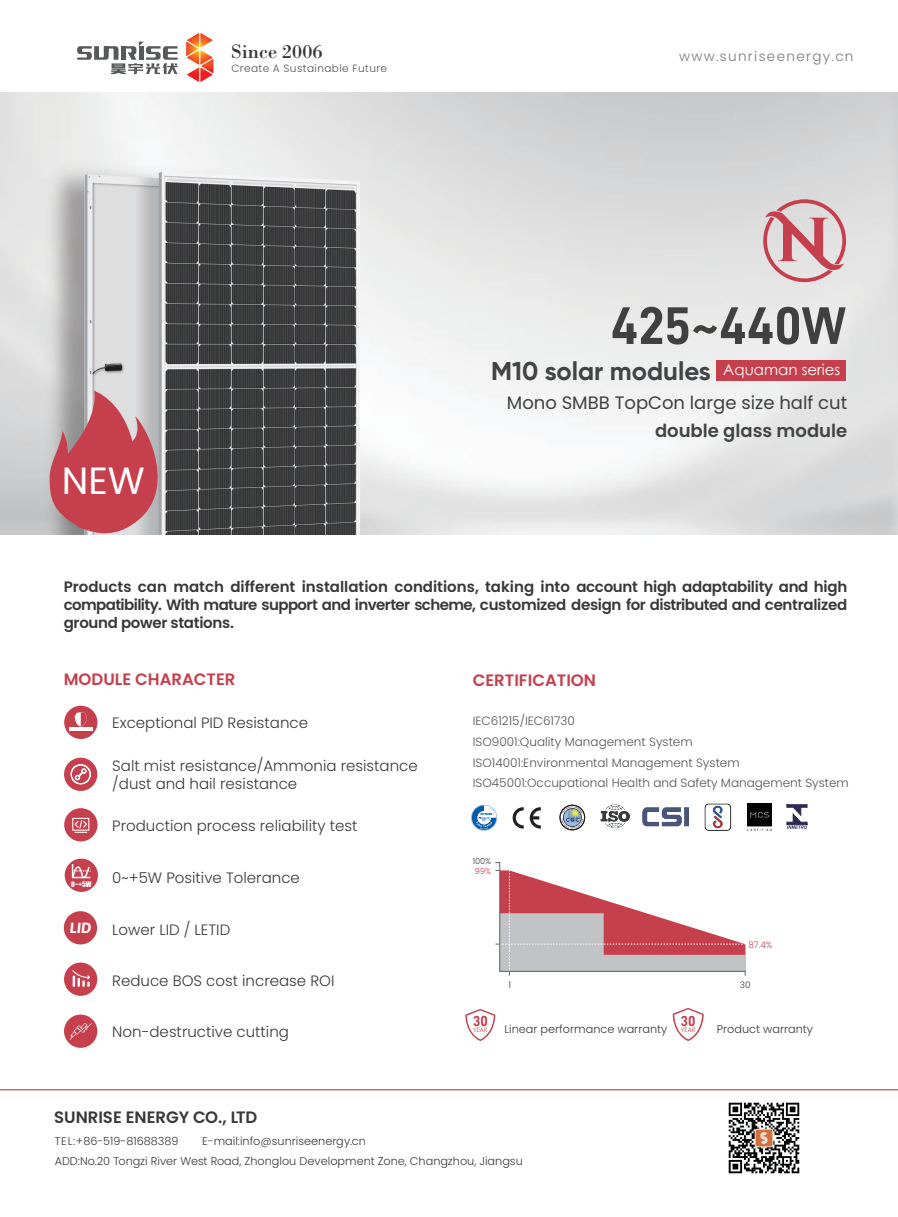
<style>
.page{position:relative;width:898px;height:1217px;background:#fff}
.page>*{position:absolute;margin:0;border:0;box-sizing:border-box;transform-origin:0 0}
.t1{font:53.1px "D DIN Bold";color:#404041}
.t2{font:37.8px "Poppins";color:#fff}
.t3{font:700 25.65px "Gilroy";color:#424344}
.t4{font:20.25px "Bodoni Std";color:#383839}
.t5{font:18px "Poppins";color:#404041}
.t6{font:600 18px "Poppins";color:#424344}
.t7{font:600 16.5px "Poppins";color:#c63f4d}
.t8{font:600 16.5px "Poppins";color:#383839}
.t9{font:600 15px/18px "Poppins";letter-spacing:-.02em;color:#383839;text-align:justify}
.t10{font:300 15px/18px "Poppins";color:#383839}
.t11{font:15px "Century Gothic";color:#fff}
.t12{font:italic 700 14.7px "Asap";color:#fff}
.t13{font:14.4px "D DIN Bold";color:#c63f4d}
.t14{font:300 13.5px "Poppins";letter-spacing:.1em;color:#797a7e}
.t15{font:300 12px/20.5px "Poppins";color:#515354}
.t16{font:300 11.25px "Poppins";color:#383839}
.t17{font:300 10.5px "Poppins";letter-spacing:.04em;color:#515354}
.t18{font:300 9px "Poppins";color:#c63f4d}
.t19{font:300 9px "Poppins";color:#383839}
.t20{font:300 8.25px "Poppins";color:#383839}
.t21{font:300 8.25px "Poppins";color:#c63f4d}
.t22{font:6.9px "Impact";color:#fff}
.t23{font:300 6.45px "Poppins";color:#c63f4d}
.t24{font:300 6.15px "Poppins";color:#c63f4d}
</style>
<div class="page">
<div style="left:64px;top:910px;width:33px;height:34px;background:#c63f4d;border-radius:50%"></div>
<div style="left:64px;top:705px;width:33px;height:33px;background:#c63f4d;border-radius:50%"></div>
<hr style="left:69px;top:727px;width:24px;height:3px;background:#fff">
<svg style="left:74px;top:712px;width:13px;height:15px"></svg>
<div style="left:65px;top:858px;width:33px;height:33px;background:#c63f4d;border-radius:50%"></div>
<svg style="left:71px;top:862px;width:21px;height:16px"></svg>
<div style="left:64px;top:808px;width:33px;height:33px;background:#c63f4d;border-radius:50%"></div>
<svg style="left:72px;top:817px;width:17px;height:15px"></svg>
<div style="left:64px;top:757px;width:33px;height:33px;background:#c63f4d;border-radius:50%"></div>
<svg style="left:71px;top:764px;width:20px;height:20px"></svg>
<div style="left:64px;top:962px;width:33px;height:33px;background:#c63f4d;border-radius:50%"></div>
<svg style="left:72px;top:970px;width:18px;height:16px"></svg>
<div style="left:64px;top:1014px;width:33px;height:33px;background:#c63f4d;border-radius:50%"></div>
<svg style="left:70px;top:1023px;width:22px;height:16px"></svg>
<img style="left:747px;top:803px;width:24px;height:28px">
<svg style="left:561px;top:806px;width:22px;height:22px"></svg>
<div style="left:559px;top:804px;width:26px;height:26px;border:1px solid #231f20;border-radius:50%"></div>
<svg style="left:471px;top:804px;width:25px;height:26px"></svg>
<svg style="left:512px;top:807px;width:11px;height:21px"></svg>
<svg style="left:529px;top:807px;width:11px;height:21px"></svg>
<svg style="left:786px;top:804px;width:20px;height:24px"></svg>
<img style="left:642px;top:807px;width:47px;height:20px">
<img style="left:704px;top:803px;width:28px;height:28px">
<img style="left:600px;top:804px;width:30px;height:25px">
<svg style="left:465px;top:1009px;width:30px;height:31px"></svg>
<svg style="left:672px;top:1008px;width:31px;height:32px"></svg>
<svg style="left:495px;top:862px;width:250px;height:113px"></svg>
<img style="left:0;top:92px;width:897px;height:442px">
<img style="left:37px;top:136px;width:204px;height:398px">
<svg style="left:186px;top:33px;width:27px;height:49px"></svg>
<svg style="left:77px;top:42px;width:100px;height:32px"></svg>
<img style="left:728px;top:1102px;width:72px;height:72px">
<img style="left:52px;top:149px;width:308px;height:385px">
<div style="left:716px;top:359px;width:129px;height:21px;background:#c63f4d"></div>
<hr style="left:0;top:1089px;width:897px;height:1px;background:#ad292e">
<svg style="left:50px;top:390px;width:135px;height:143px;background:#b06971"></svg>
<svg style="left:763px;top:199px;width:82px;height:83px;background:#d7adb2"></svg>
<h3 class="t4" style="left:231px;top:39px;width:93px">Since 2006</h3>
<p class="t14" style="left:678px;top:49px;width:176px">www.sunriseenergy.cn</p>
<p class="t17" style="left:231px;top:62px;width:157px">Create A Sustainable Future</p>
<h1 class="t1" style="left:610px;top:296px;width:236px">425~440W</h1>
<p class="t11" style="left:723px;top:359px;width:118px">Aquaman series</p>
<h3 class="t3" style="left:491px;top:355px;width:221px">M10 solar modules</h3>
<h2 class="t2" style="left:62px;top:459px;width:85px">NEW</h2>
<p class="t5" style="left:506px;top:392px;width:342px">Mono SMBB TopCon large size half cut</p>
<p class="t6" style="left:654px;top:420px;width:194px">double glass module</p>
<p class="t9" style="left:64px;top:578px;width:784px">Products can match different installation conditions, taking into account high adaptability and high compatibility. With mature support and inverter scheme, customized design for distributed and centralized ground power stations.</p>
<p class="t7" style="left:64px;top:669px;width:173px">MODULE CHARACTER</p>
<p class="t10" style="left:112px;top:714px;width:197px">Exceptional PID Resistance</p>
<p class="t22" style="left:71px;top:878px;width:22px">0~+5W</p>
<p class="t10" style="left:112px;top:757px;width:307px">Salt mist resistance/Ammonia resistance /dust and hail resistance</p>
<p class="t10" style="left:112px;top:816px;width:246px">Production process reliability test</p>
<p class="t10" style="left:112px;top:868px;width:189px">0~+5W Positive Tolerance</p>
<p class="t12" style="left:70px;top:917px;width:23px">LID</p>
<p class="t10" style="left:112px;top:920px;width:119px">Lower LID / LETID</p>
<p class="t10" style="left:112px;top:971px;width:223px">Reduce BOS cost increase ROI</p>
<p class="t7" style="left:472px;top:670px;width:125px">CERTIFICATION</p>
<p class="t15" style="left:472px;top:710px;width:377px">IEC61215/IEC61730<br>ISO9001:Quality Management System<br>ISO14001:Environmental Management System ISO45001:Occupational Health and Safety Management System</p>
<p class="t20" style="left:472px;top:855px;width:20px">100%</p>
<p class="t21" style="left:474px;top:865px;width:18px">99%</p>
<p class="t18" style="left:748px;top:938px;width:26px">87.4%</p>
<p class="t19" style="left:508px;top:979px;width:4px">1</p>
<p class="t19" style="left:739px;top:979px;width:12px">30</p>
<p class="t13" style="left:680px;top:1012px;width:16px">30</p>
<p class="t23" style="left:680px;top:1025px;width:16px">YEAR</p>
<p class="t13" style="left:473px;top:1012px;width:16px">30</p>
<p class="t24" style="left:473px;top:1026px;width:16px">YEAR</p>
<p class="t10" style="left:112px;top:1022px;width:178px">Non-destructive cutting</p>
<p class="t16" style="left:504px;top:1022px;width:164px">Linear performance warranty</p>
<p class="t16" style="left:716px;top:1022px;width:98px">Product warranty</p>
<p class="t8" style="left:54px;top:1107px;width:205px">SUNRISE ENERGY CO., LTD</p>
<p class="t16" style="left:55px;top:1134px;width:125px">TEL:+86-519-81688389</p>
<p class="t16" style="left:202px;top:1134px;width:165px">E-mail:info@sunriseenergy.cn</p>
<p class="t16" style="left:55px;top:1154px;width:469px">ADD:No.20 Tongzi River West Road, Zhonglou Development Zone, Changzhou, Jiangsu</p>
</div>
